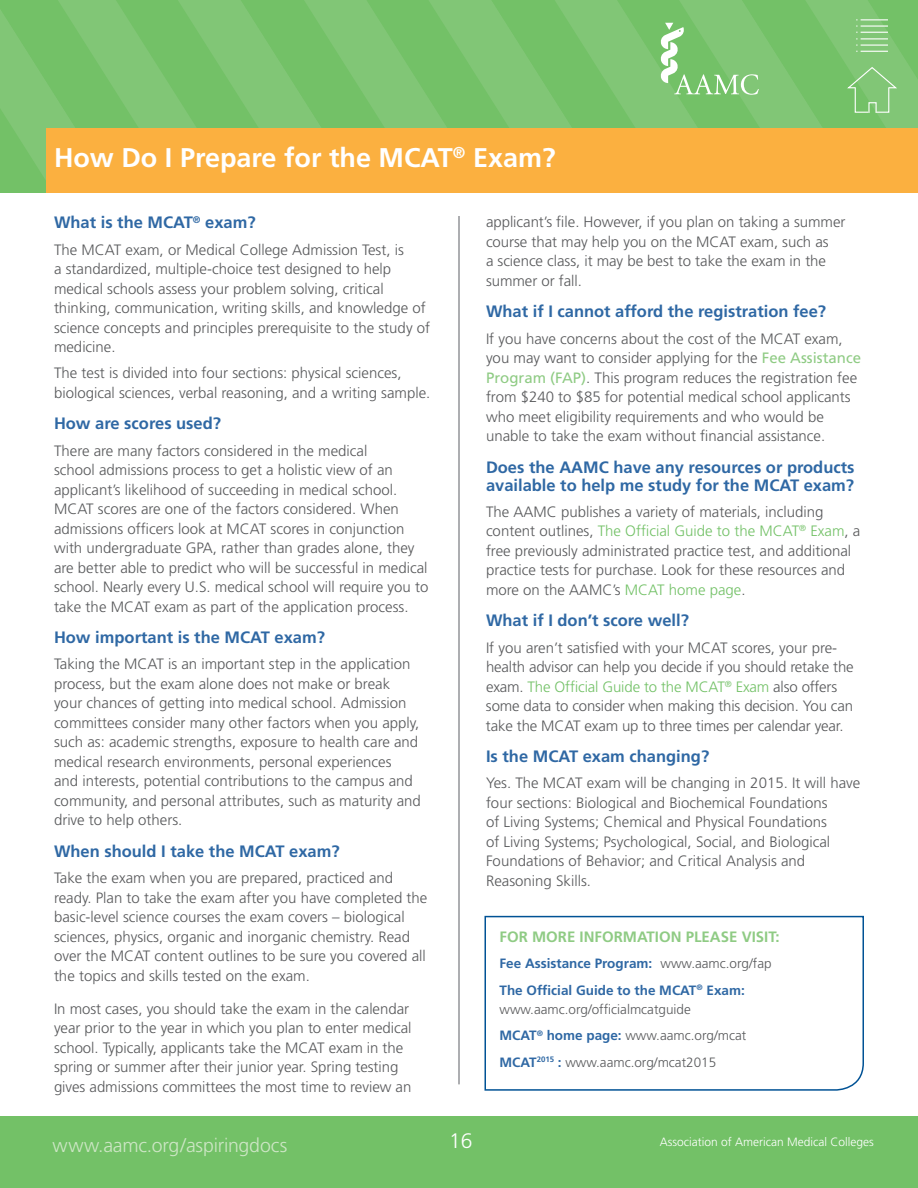
<style>
.page{position:relative;width:918px;height:1188px;background:#fff}
.page>*{position:absolute;margin:0;border:0;box-sizing:border-box;transform-origin:0 0}
.t1{font:700 27px "Frutiger";color:#fff}
.t2{font:300 21px "Frutiger";color:#fff}
.t3{font:300 19.5px "Frutiger";letter-spacing:-.01em;color:#cde6c5}
.t4{font:700 16.5px/18px "Frutiger";color:#2f68a4}
.t5{font:300 15px/19.5px "Frutiger";color:#58595b}
.t6{font:700 15px "Frutiger";color:#8fcb84}
.t7{font:300 13.5px/26.2px "Frutiger";color:#58595b}
.t8{font:700 13.5px/26.2px "Frutiger";color:#2f68a4}
.t9{font:300 12px "Frutiger";color:#fff}
.s1{font-weight:400;color:#8fcb84}
.s2{color:#73c167}
.s3{font-weight:300;color:#58595b}
.s4{font-weight:700;color:#2f68a4}
</style>
<div class="page">
<div style="left:0;top:1117px;width:918px;height:71px;background:#73c167"></div>
<hr style="left:459px;top:216px;width:1px;height:868px;background:#939598">
<svg style="left:484px;top:915px;width:380px;height:176px"></svg>
<svg style="left:0;top:0;width:918px;height:193px;background:#a4bd60"></svg>
<h1 class="t1" style="left:54px;top:142px;width:503px">H ow Do I Prepare for the MCAT<sup>®</sup> Exam?</h1>
<p class="t4" style="left:54px;top:214px;width:203px">What is the MCAT<sup>®</sup> exam?</p>
<p class="t5" style="left:54px;top:240px;width:378px">The MCAT exam, or Medical College Admission Test, is<br>a standardized, multiple-choice test designed to help medical schools assess your problem solving, critical thinking, communication, writing skills, and knowledge of science concepts and principles prerequisite to the study of medicine.</p>
<p class="t5" style="left:54px;top:364px;width:378px">The test is divided into four sections: physical sciences, biological sciences, verbal reasoning, and a writing sample.</p>
<p class="t4" style="left:54px;top:415px;width:169px">H ow are scores used?</p>
<p class="t5" style="left:54px;top:441px;width:376px">There are many factors considered in the medical<br>school admissions process to get a holistic view of an applicant’s likelihood of succeeding in medical school.<br>MCAT scores are one of the factors considered. When admissions officers look at MCAT scores in conjunction with undergraduate GPA, rather than grades alone, they are better able to predict who will be successful in medical school. Nearly every U.S. medical school will require you to take the MCAT exam as part of the application process.</p>
<p class="t4" style="left:54px;top:628px;width:272px">How important is the MCAT exam?</p>
<p class="t5" style="left:54px;top:655px;width:368px">Taking the MCAT is an important step in the application process, but the exam alone does not make or break your chances of getting into medical school. Admission committees consider many other factors when you apply, such as: academic strengths, exposure to health care and medical research environments, personal experiences<br>and interests, potential contributions to the campus and community, and personal attributes, such as maturity and drive to help others.</p>
<p class="t4" style="left:54px;top:842px;width:287px">When should I take the MCAT exam?</p>
<p class="t5" style="left:54px;top:868px;width:375px">Take the exam when you are prepared, practiced and ready. Plan to take the exam after you have completed the basic-level science courses the exam covers – biological sciences, physics, organic and inorganic chemistry. Read over the MCAT content outlines to be sure you covered all the topics and skills tested on the exam.</p>
<p class="t5" style="left:54px;top:999px;width:359px">In most cases, you should take the exam in the calendar year prior to the year in which you plan to enter medical school. Typically, applicants take the MCAT exam in the spring or summer after their junior year. Spring testing gives admissions committees the most time to review an</p>
<p class="t5" style="left:486px;top:213px;width:361px">applicant’s file. However, if you plan on taking a summer course that may help you on the MCAT exam, such as<br>a science class, it may be best to take the exam in the summer or fall.</p>
<p class="t4" style="left:486px;top:303px;width:342px">What if I cannot afford the registration fee?</p>
<p class="t5" style="left:486px;top:329px;width:377px">If you have concerns about the cost of the MCAT exam, you may want to consider applying for the <span class="s1">Fee Assistance Program (FAP)</span>. This program reduces the registration fee from $240 to $85 for potential medical school applicants who meet eligibility requirements and who would be unable to take the exam without financial assistance.</p>
<p class="t4" style="left:486px;top:458px;width:370px">Does the AAMC have any resources or products available to help me study for the MCAT exam?</p>
<p class="t5" style="left:486px;top:502px;width:376px">The AAMC publishes a variety of materials, including content outlines, <span class="s2">The Official Guide to the MCAT</span><sup>®</sup> <span class="s2">Exam</span>, a free previously administrated practice test, and additional practice tests for purchase. Look for these resources and more on the AAMC’s <span class="s2">MCAT home page</span>.</p>
<p class="t4" style="left:486px;top:612px;width:204px">What if I don’t score well?</p>
<p class="t5" style="left:486px;top:638px;width:369px">If you aren’t satisfied with your MCAT scores, your pre&shy;health advisor can help you decide if you should retake the exam. <span class="s2">The Official Guide to the MCAT</span><sup>®</sup> <span class="s2">Exam</span> also offers some data to consider when making this decision. You can take the MCAT exam up to three times per calendar year.</p>
<p class="t4" style="left:486px;top:747px;width:225px">Is the MCAT exam changing?</p>
<p class="t5" style="left:486px;top:774px;width:376px">Yes. The MCAT exam will be changing in 2015. It will have four sections: Biological and Biochemical Foundations<br>of Living Systems; Chemical and Physical Foundations<br>of Living Systems; Psychological, Social, and Biological Foundations of Behavior; and Critical Analysis and Reasoning Skills.</p>
<p class="t6" style="left:500px;top:928px;width:282px">for more information please visit:</p>
<p class="t8" style="left:499px;top:951px;width:274px">Fee Assistance Program: <span class="s3">www.aamc.org/fap<br></span>The Official Guide to the MCAT<sup>®</sup> Exam:</p>
<p class="t7" style="left:499px;top:997px;width:248px">www.aamc.org/officialmcatguide<br><span class="s4">MCAT</span><sup>®</sup> <span class="s4">home page:</span> www.aamc.org/mcat<br><span class="s4">MCAT</span><sup>2015</sup> <span class="s4">:</span> www.aamc.org/mcat2015</p>
<h3 class="t3" style="left:52px;top:1134px;width:236px">www.aamc.org/aspiringdocs</h3>
<h2 class="t2" style="left:449px;top:1129px;width:25px">16</h2>
<p class="t9" style="left:660px;top:1135px;width:216px">Association of American Medical Colleges</p>
</div>
